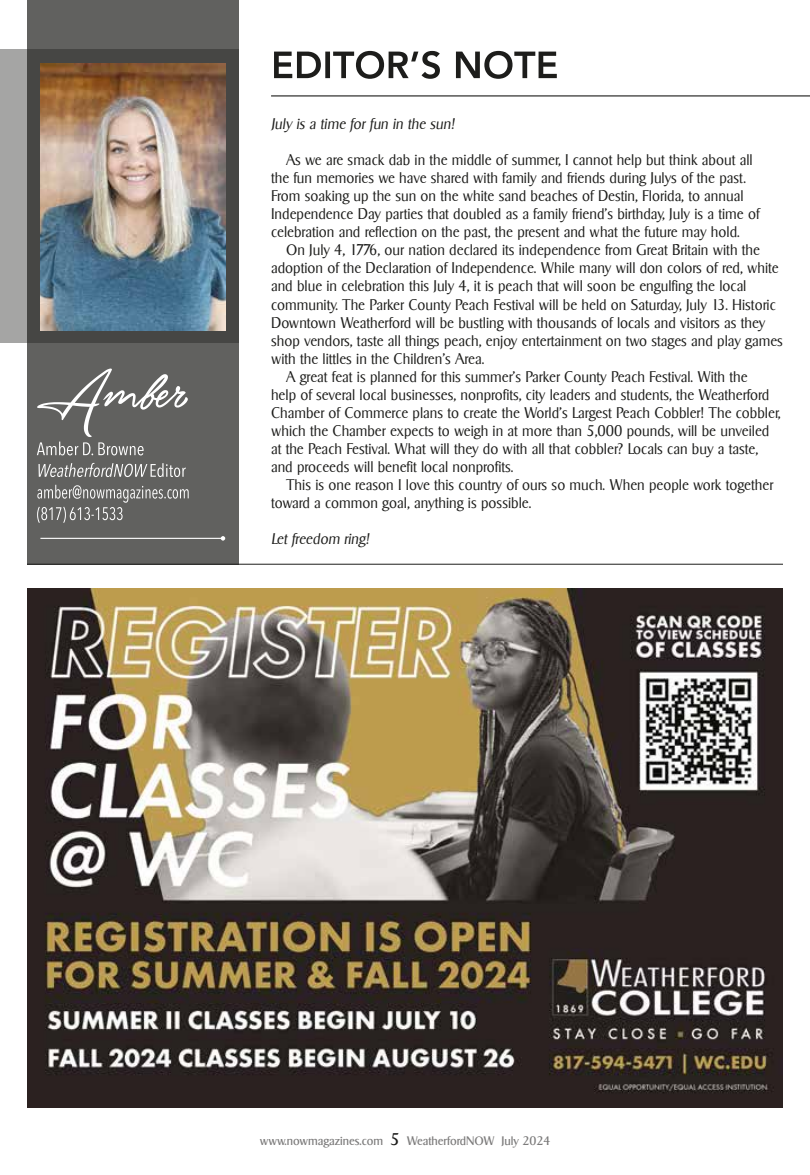
<style>
.page{position:relative;width:810px;height:1175px;background:#fff}
.page>*{position:absolute;margin:0;border:0;box-sizing:border-box;transform-origin:0 0}
.t1{font:300 15px/18px "Sigvar Serial";color:#1d1d1b}
.t2{font:italic 300 15px "Sigvar Serial";color:#1d1d1b}
.t3{font:12px "Sigvar Serial";color:#7c7b7b}
.s1{font-size:16.5px;color:#1d1d1b}
</style>
<div class="page">
<hr style="left:27px;top:564px;width:756px;height:1px;background:#1d1d1b">
<svg style="left:274px;top:51px;width:283px;height:28px"></svg>
<div style="left:27px;top:0;width:212px;height:564px;background:#61615f"></div>
<svg style="left:0;top:50px;width:239px;height:293px;background:#6b6b6a"></svg>
<img style="left:40px;top:63px;width:185px;height:267px">
<hr style="left:40px;top:538px;width:183px;height:1px;background:#fff">
<svg style="left:221px;top:536px;width:4px;height:4px"></svg>
<hr style="left:271px;top:95px;width:539px;height:1px;background:#1d1d1b">
<svg style="left:37px;top:485px;width:152px;height:38px"></svg>
<svg style="left:39px;top:463px;width:147px;height:14px"></svg>
<svg style="left:37px;top:368px;width:151px;height:87px"></svg>
<img style="left:27px;top:589px;width:756px;height:518px">
<p class="t2" style="left:271px;top:115px;width:185px">July is a time for fun in the sun!</p>
<p class="t1" style="left:271px;top:151px;width:490px;text-indent:15px">As we are smack dab in the middle of summer, I cannot help but think about all the fun memories we have shared with family and friends during Julys of the past.<br>From soaking up the sun on the white sand beaches of Destin, Florida, to annual Independence Day parties that doubled as a family friend’s birthday, July is a time of celebration and reflection on the past, the present and what the future may hold.</p>
<p class="t1" style="left:286px;top:241px;width:475px">On July 4, 1776, our nation declared its independence from Great Britain with the</p>
<p class="t1" style="left:271px;top:259px;width:509px">adoption of the Declaration of Independence. While many will don colors of red, white</p>
<p class="t1" style="left:271px;top:277px;width:477px">and blue in celebration this July 4, it is peach that will soon be engulfing the local</p>
<p class="t1" style="left:271px;top:295px;width:506px">community. The Parker County Peach Festival will be held on Saturday, July 13. Historic</p>
<p class="t1" style="left:271px;top:313px;width:496px">Downtown Weatherford will be bustling with thousands of locals and visitors as they</p>
<p class="t1" style="left:271px;top:331px;width:513px">shop vendors, taste all things peach, enjoy entertainment on two stages and play games</p>
<p class="t1" style="left:271px;top:349px;width:215px">with the littles in the Children’s Area.</p>
<p class="t1" style="left:286px;top:367px;width:463px">A great feat is planned for this summer’s Parker County Peach Festival. With the</p>
<p class="t1" style="left:271px;top:385px;width:500px">help of several local businesses, nonprofits, city leaders and students, the Weatherford</p>
<p class="t1" style="left:271px;top:403px;width:511px">Chamber of Commerce plans to create the World’s Largest Peach Cobbler! The cobbler,</p>
<p class="t1" style="left:271px;top:421px;width:500px">which the Chamber expects to weigh in at more than 5,000 pounds, will be unveiled</p>
<p class="t1" style="left:271px;top:439px;width:489px">at the Peach Festival. What will they do with all that cobbler? Locals can buy a taste,</p>
<p class="t1" style="left:271px;top:457px;width:244px">and proceeds will benefit local nonprofits.</p>
<p class="t1" style="left:286px;top:475px;width:489px">This is one reason I love this country of ours so much. When people work together</p>
<p class="t1" style="left:271px;top:493px;width:262px">toward a common goal, anything is possible.</p>
<p class="t2" style="left:271px;top:529px;width:100px">Let freedom ring!</p>
<p class="t3" style="left:260px;top:1133px;width:292px">www.nowmagazines.com <span class="s1">5</span> WeatherfordNOW July 2024</p>
</div>
